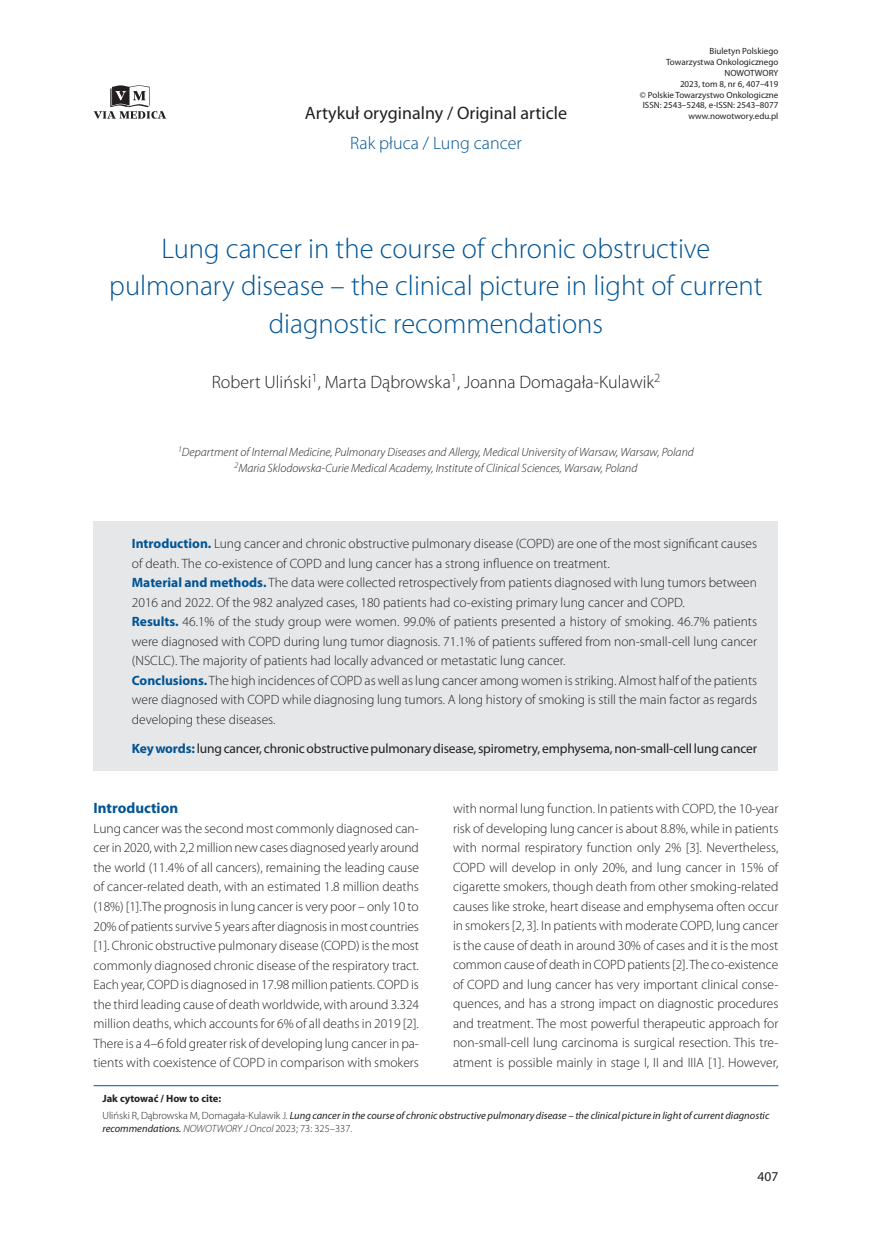
<style>
.page{position:relative;width:872px;height:1234px;background:#fff}
.page>*{position:absolute;margin:0;border:0;box-sizing:border-box;transform-origin:0 0}
._02_Tytul{font:300 28.5px/37.5px "Myriad Pro";color:#005495;text-align:center}
._03_Autor{font:300 18px "Myriad Pro";color:#231f20}
.t1{font:18px "Myriad Pro";color:#231f20}
.t2{font:300 18px "Myriad Pro";color:#005495}
._12_Srodtytul_1{font:700 15px "Myriad Pro";color:#005495}
._08_Tekst_bez_wcieci{font:300 13.5px/19.5px "Myriad Pro";color:#231f20;text-align:justify}
._06_Streszczenie_tek{font:300 13.5px/19.5px "Myriad Pro";color:#231f20}
._06_Streszczenie_slo{font:13.5px "Myriad Pro";letter-spacing:-.01em;color:#231f20}
._03_Afiliacje{font:italic 300 12px/16.5px "Myriad Pro";color:#231f20;text-align:center}
.t3{font:italic 10.5px/12.6px "Myriad Pro";color:#231f20}
.t4{font:700 10.5px "Myriad Pro";letter-spacing:-.005em;color:#231f20}
.t5{font:9px/10.8px "Myriad Pro";color:#231f20;text-align:right}
.s1{font-weight:700;color:#005495}
.s2{font-weight:300;font-style:normal}
.s3{font-weight:300}
</style>
<div class="page">
<svg style="left:94px;top:85px;width:72px;height:34px"></svg>
<div style="left:94px;top:521px;width:684px;height:249px;background:#e6e7e9"></div>
<hr style="left:94px;top:1085px;width:684px;height:1px;background:#005495">
<h2 class="t1" style="left:305px;top:102px;width:264px">Artykuł oryginalny / Original article</h2>
<h2 class="t2" style="left:350px;top:132px;width:173px">Rak płuca / Lung cancer</h2>
<p class="t5" style="left:640px;top:46px;width:140px">Biuletyn Polskiego<br>Towarzystwa Onkologicznego<br>NOWOTWORY<br>2023, tom 8, nr 6, 407–419<br>© Polskie Towarzystwo Onkologiczne<br>ISSN: 2543–5248, e-ISSN: 2543–8077 www.nowotwory.edu.pl</p>
<p class="_02_Tytul" style="left:109px;top:229px;width:655px">Lung cancer in the course of chronic obstructive pulmonary disease – the clinical picture in light of current diagnostic recommendations</p>
<p class="_03_Autor" style="left:212px;top:371px;width:450px">Robert Uliński<sup>1</sup>, Marta Dąbrowska<sup>1</sup>, Joanna Domagała-Kulawik<sup>2</sup></p>
<p class="_03_Afiliacje" style="left:178px;top:443px;width:517px"><sup>1</sup>Department of Internal Medicine, Pulmonary Diseases and Allergy, Medical University of Warsaw, Warsaw, Poland<br><sup>2</sup>Maria Sklodowska-Curie Medical Academy, Institute of Clinical Sciences, Warsaw, Poland</p>
<p class="_06_Streszczenie_tek" style="left:132px;top:533px;width:627px"><span class="s1">Introduction.</span> Lung cancer and chronic obstructive pulmonary disease (COPD) are one of the most significant causes of death. The co-existence of COPD and lung cancer has a strong influence on treatment.</p>
<p class="_06_Streszczenie_tek" style="left:132px;top:572px;width:627px"><span class="s1">Material and methods.</span> The data were collected retrospectively from patients diagnosed with lung tumors between<br>2016 and 2022. Of the 982 analyzed cases, 180 patients had co-existing primary lung cancer and COPD.</p>
<p class="_06_Streszczenie_tek" style="left:132px;top:611px;width:627px;text-align:justify"><span class="s1">Results.</span> 46.1% of the study group were women. 99.0% of patients presented a history of smoking. 46.7% patients were diagnosed with COPD during lung tumor diagnosis. 71.1% of patients suffered from non-small-cell lung cancer (NSCLC). The majority of patients had locally advanced or metastatic lung cancer.</p>
<p class="_06_Streszczenie_tek" style="left:132px;top:670px;width:627px;text-align:justify"><span class="s1">Conclusions.</span> The high incidences of COPD as well as lung cancer among women is striking. Almost half of the patients were diagnosed with COPD while diagnosing lung tumors. A long history of smoking is still the main factor as regards developing these diseases.</p>
<p class="_06_Streszczenie_slo" style="left:132px;top:740px;width:627px"><span class="s1">Key words:</span> lung cancer, chronic obstructive pulmonary disease, spirometry, emphysema, non-small-cell lung cancer</p>
<p class="_12_Srodtytul_1" style="left:94px;top:798px;width:86px">Introduction</p>
<p class="_08_Tekst_bez_wcieci" style="left:94px;top:818px;width:327px">Lung cancer was the second most commonly diagnosed can&shy;cer in 2020, with 2,2 million new cases diagnosed yearly around the world (11.4% of all cancers), remaining the leading cause of cancer-related death, with an estimated 1.8 million deaths (18%) [1].The prognosis in lung cancer is very poor – only 10 to 20% of patients survive 5 years after diagnosis in most countries [1]. Chronic obstructive pulmonary disease (COPD) is the most commonly diagnosed chronic disease of the respiratory tract.<br>Each year, COPD is diagnosed in 17.98 million patients. COPD is the third leading cause of death worldwide, with around 3.324 million deaths, which accounts for 6% of all deaths in 2019 [2].<br>There is a 4–6 fold greater risk of developing lung cancer in pa&shy;tients with coexistence of COPD in comparison with smokers</p>
<p class="_08_Tekst_bez_wcieci" style="left:453px;top:798px;width:327px">with normal lung function. In patients with COPD, the 10-year risk of developing lung cancer is about 8.8%, while in patients with normal respiratory function only 2% [3]. Nevertheless, COPD will develop in only 20%, and lung cancer in 15% of cigarette smokers, though death from other smoking-related causes like stroke, heart disease and emphysema often occur in smokers [2, 3]. In patients with moderate COPD, lung cancer is the cause of death in around 30% of cases and it is the most common cause of death in COPD patients [2]. The co-existence of COPD and lung cancer has very important clinical conse&shy;quences, and has a strong impact on diagnostic procedures and treatment. The most powerful therapeutic approach for non-small-cell lung carcinoma is surgical resection. This tre&shy;atment is possible mainly in stage I, II and IIIA [1]. However,</p>
<p class="t4" style="left:102px;top:1091px;width:120px">Jak cytować / How to cite:</p>
<p class="t3" style="left:102px;top:1108px;width:668px"><span class="s2">Uliński R, Dąbrowska M, Domagała-Kulawik J.</span> Lung cancer in the course of chronic obstructive pulmonary disease – the clinical picture in light of current diagnostic recommendations. <span class="s3">NOWOTWORY J Oncol</span> <span class="s2">2023; 73: 325–337.</span></p>
<p class="_06_Streszczenie_slo" style="left:757px;top:1168px;width:22px">407</p>
</div>
